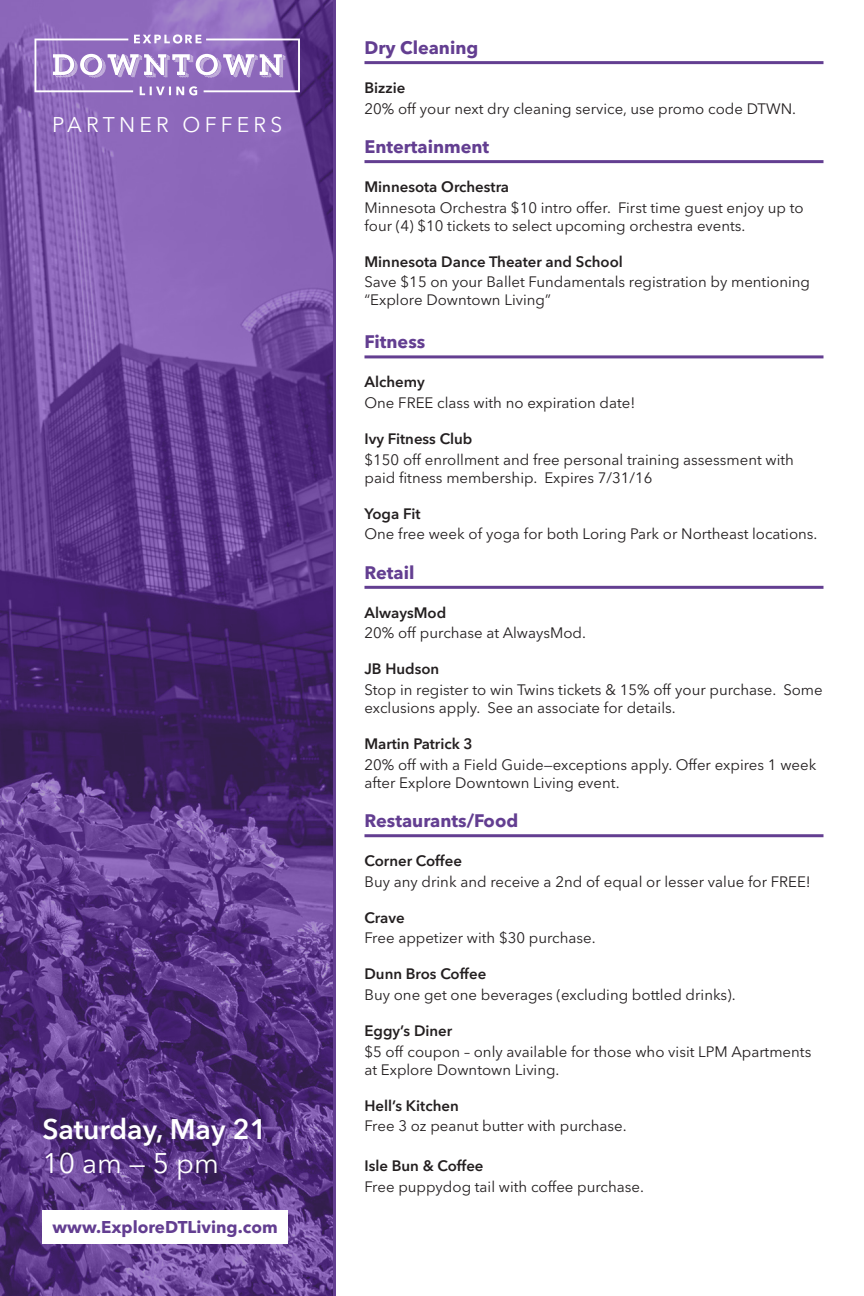
<style>
.page{position:relative;width:864px;height:1296px;background:#fff}
.page>*{position:absolute;margin:0;border:0;box-sizing:border-box;transform-origin:0 0}
.t1{font:28.2px "Avenir Next LT Pro Demi";color:#fff}
.t2{font:28.2px "Avenir Next LT Pro";color:#fff}
.t3{font:21px "Avenir Next LT Pro";letter-spacing:.2em;color:#fff}
.category{font:700 18px "Avenir Next LT Pro";color:#633e91}
.t4{font:700 17.1px "Avenir Next LT Pro";color:#633e91}
.offer_content{font:15px/18px "Avenir Next LT Pro";color:#231f20}
.partner_s_name{font:15px "Avenir Next LT Pro Demi";color:#231f20}
</style>
<div class="page">
<svg style="left:0;top:0;width:336px;height:1296px;background:#613f8d"></svg>
<svg style="left:34px;top:34px;width:266px;height:61px;background:#a68ac9"></svg>
<div style="left:42px;top:1210px;width:246px;height:33px;background:#fff"></div>
<hr style="left:364px;top:61px;width:460px;height:3px;background:#633e91">
<hr style="left:364px;top:160px;width:460px;height:3px;background:#633e91">
<hr style="left:364px;top:355px;width:460px;height:3px;background:#633e91">
<hr style="left:364px;top:586px;width:460px;height:3px;background:#633e91">
<hr style="left:364px;top:834px;width:460px;height:3px;background:#633e91">
<p class="t3" style="left:52px;top:112px;width:232px">PARTNER OFFERS</p>
<p class="t1" style="left:42px;top:1112px;width:226px">Saturday, May 21</p>
<p class="t2" style="left:42px;top:1146px;width:178px">10 am — 5 pm</p>
<p class="t4" style="left:53px;top:1217px;width:227px">www.ExploreDTLiving.com</p>
<p class="category" style="left:364px;top:37px;width:115px">Dry Cleaning</p>
<p class="partner_s_name" style="left:364px;top:78px;width:42px">Bizzie</p>
<p class="offer_content" style="left:364px;top:99px;width:433px">20% off your next dry cleaning service, use promo code DTWN.</p>
<p class="category" style="left:364px;top:136px;width:126px">Entertainment</p>
<p class="partner_s_name" style="left:364px;top:177px;width:146px">Minnesota Orchestra</p>
<p class="offer_content" style="left:364px;top:198px;width:441px">Minnesota Orchestra $10 intro offer. First time guest enjoy up to four (4) $10 tickets to select upcoming orchestra events.</p>
<p class="partner_s_name" style="left:364px;top:252px;width:260px">Minnesota Dance Theater and School</p>
<p class="offer_content" style="left:364px;top:273px;width:447px">Save $15 on your Ballet Fundamentals registration by mentioning “Explore Downtown Living”</p>
<p class="category" style="left:364px;top:331px;width:62px">Fitness</p>
<p class="partner_s_name" style="left:364px;top:373px;width:62px">Alchemy</p>
<p class="offer_content" style="left:364px;top:394px;width:272px">One FREE class with no expiration date!</p>
<p class="partner_s_name" style="left:364px;top:429px;width:109px">Ivy Fitness Club</p>
<p class="offer_content" style="left:364px;top:450px;width:431px">$150 off enrollment and free personal training assessment with paid fitness membership. Expires 7/31/16</p>
<p class="partner_s_name" style="left:364px;top:504px;width:58px">Yoga Fit</p>
<p class="offer_content" style="left:364px;top:525px;width:454px">One free week of yoga for both Loring Park or Northeast locations.</p>
<p class="category" style="left:364px;top:561px;width:52px">Retail</p>
<p class="partner_s_name" style="left:364px;top:603px;width:83px">AlwaysMod</p>
<p class="offer_content" style="left:364px;top:624px;width:223px">20% off purchase at AlwaysMod.</p>
<p class="partner_s_name" style="left:364px;top:660px;width:76px">JB Hudson</p>
<p class="offer_content" style="left:364px;top:681px;width:460px">Stop in register to win Twins tickets &amp; 15% off your purchase. Some exclusions apply. See an associate for details.</p>
<p class="partner_s_name" style="left:364px;top:735px;width:110px">Martin Patrick 3</p>
<p class="offer_content" style="left:364px;top:755px;width:453px">20% off with a Field Guide—exceptions apply. Offer expires 1 week after Explore Downtown Living event.</p>
<p class="category" style="left:364px;top:810px;width:155px">Restaurants/Food</p>
<p class="partner_s_name" style="left:364px;top:852px;width:99px">Corner Coffee</p>
<p class="offer_content" style="left:364px;top:872px;width:448px">Buy any drink and receive a 2nd of equal or lesser value for FREE!</p>
<p class="partner_s_name" style="left:364px;top:908px;width:42px">Crave</p>
<p class="offer_content" style="left:364px;top:929px;width:233px">Free appetizer with $30 purchase.</p>
<p class="partner_s_name" style="left:364px;top:965px;width:123px">Dunn Bros Coffee</p>
<p class="offer_content" style="left:364px;top:986px;width:373px">Buy one get one beverages (excluding bottled drinks).</p>
<p class="partner_s_name" style="left:364px;top:1022px;width:89px">Eggy’s Diner</p>
<p class="offer_content" style="left:364px;top:1042px;width:448px">$5 off coupon – only available for those who visit LPM Apartments at Explore Downtown Living.</p>
<p class="partner_s_name" style="left:364px;top:1096px;width:96px">Hell’s Kitchen</p>
<p class="offer_content" style="left:364px;top:1117px;width:264px">Free 3 oz peanut butter with purchase.</p>
<p class="partner_s_name" style="left:364px;top:1157px;width:121px">Isle Bun &amp; Coffee</p>
<p class="offer_content" style="left:364px;top:1177px;width:281px">Free puppydog tail with coffee purchase.</p>
</div>
